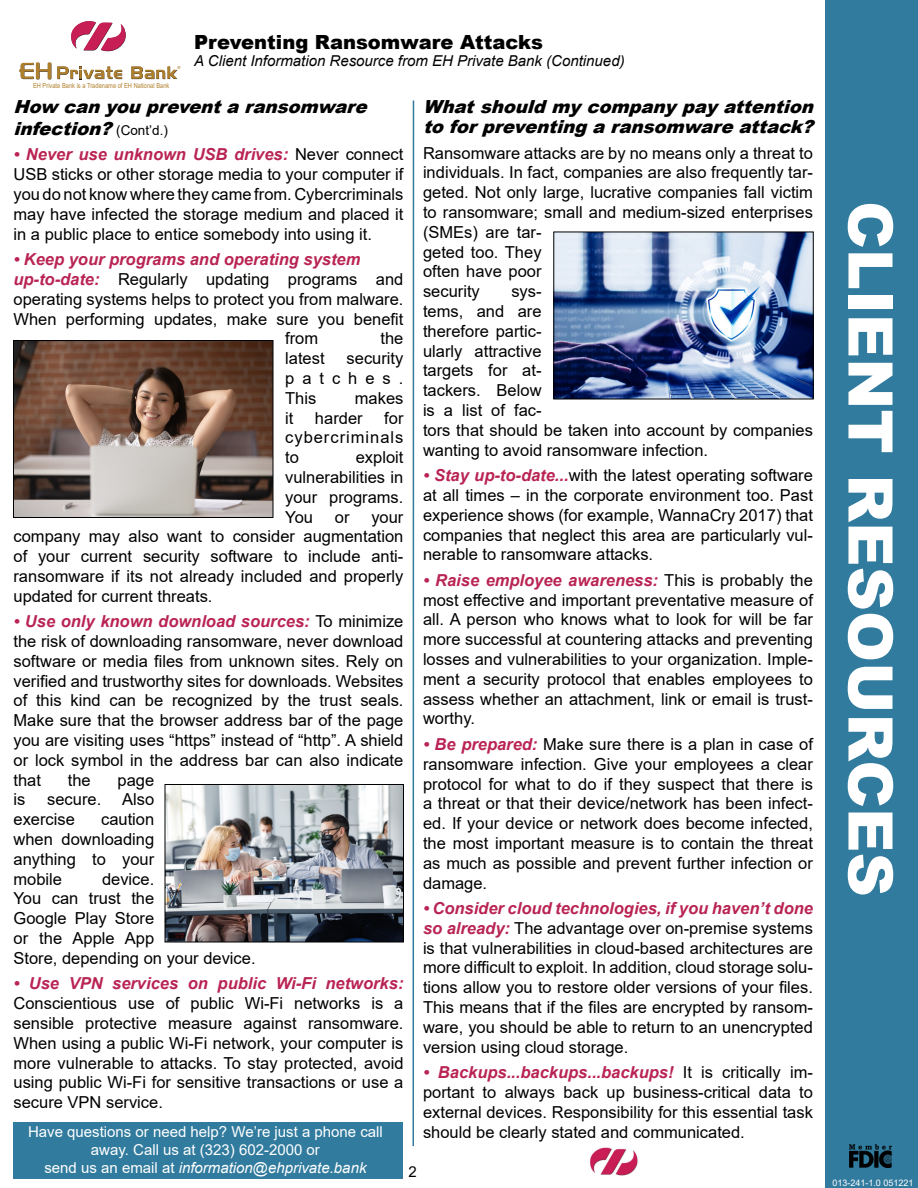
<style>
.page{position:relative;width:918px;height:1188px;background:#fff}
.page>*{position:absolute;margin:0;border:0;box-sizing:border-box;transform-origin:0 0}
.t1{font:900 61.5px "Arial";color:#fff}
.t2{font:900 19.5px "Arial";color:#000}
.t3{font:italic 900 18px/19.8px "Arial";color:#000}
.t4{font:16.5px/19.8px "Arial";color:#000;text-align:justify}
.t5{font:italic 700 16.5px "Arial";color:#b92454}
.t6{font:15px/18px "Arial";color:#fff;text-align:center}
.t7{font:italic 15px "Arial";color:#000}
.t8{font:italic 15px "Arial";color:#fff}
.t9{font:15px "Arial";color:#000}
.t10{font:9px "Arial";color:#fff}
.t11{font:8.7px "Myriad Pro";color:#b1822f}
.t12{font:7.05px "Arial Narrow";color:#b1822f}
.s1{font-weight:400;font-style:normal;font-size:13.5px}
.s2{font-weight:700;font-style:italic;color:#b92454}
.s3{font-style:normal}
</style>
<div class="page">
<div style="left:825px;top:0;width:93px;height:1188px;background:#317b9e"></div>
<hr style="left:413px;top:101px;width:1px;height:1045px;background:#317b9e">
<svg style="left:57px;top:66px;width:65px;height:13px"></svg>
<svg style="left:19px;top:62px;width:32px;height:17px"></svg>
<svg style="left:71px;top:21px;width:55px;height:31px"></svg>
<svg style="left:131px;top:66px;width:46px;height:13px"></svg>
<img style="left:15px;top:342px;width:256px;height:174px">
<div style="left:13px;top:340px;width:260px;height:178px;border:1px solid #000"></div>
<img style="left:167px;top:786px;width:235px;height:154px">
<div style="left:165px;top:784px;width:239px;height:158px;border:1px solid #000"></div>
<img style="left:556px;top:234px;width:255px;height:163px">
<img style="left:590px;top:1147px;width:48px;height:29px">
<div style="left:14px;top:1122px;width:390px;height:57px;background:#317b9e"></div>
<img style="left:849px;top:1145px;width:43px;height:23px">
<p class="t12" style="left:33px;top:80px;width:138px">EH Private Bank is a Tradename of EH National Bank</p>
<p class="t11" style="left:177px;top:64px;width:5px">®</p>
<p class="t2" style="left:194px;top:28px;width:350px">Preventing Ransomware Attacks</p>
<p class="t7" style="left:194px;top:51px;width:432px">A Client Information Resource from EH Private Bank (Continued)</p>
<p class="t3" style="left:14px;top:97px;width:362px">How canyoupreventaransomware</p>
<p class="t3" style="left:14px;top:118px;width:156px">infection? <span class="s1">( C o n t ’ d . )</span></p>
<p class="t4" style="left:14px;top:145px;width:391px"><span class="s2">• Never use unknown USB drives:</span> Never connect USB sticks or other storage media to your computer if you do not know where they came from. Cybercriminals may have infected the storage medium and placed it in a public place to entice somebody into using it.</p>
<p class="t5" style="left:14px;top:248px;width:348px">• Keep your programs and operating system</p>
<p class="t4" style="left:14px;top:269px;width:391px"><span class="s2">up-to-date:</span> Regularly updating programs and</p>
<p class="t4" style="left:14px;top:289px;width:391px">operating systems helps to protect you from malware.</p>
<p class="t4" style="left:14px;top:309px;width:391px">When performing updates, make sure you benefit</p>
<p class="t4" style="left:285px;top:329px;width:34px">from</p>
<p class="t4" style="left:381px;top:329px;width:24px">the</p>
<p class="t4" style="left:285px;top:348px;width:41px">latest</p>
<p class="t3" style="left:423px;top:97px;width:399px">Whatshouldmycompanypayattention toforpreventingaransomwareattack?</p>
<p class="t4" style="left:423px;top:143px;width:392px;text-align:left">Ransomware attacks are by no means only a threat to individuals. In fact, companies are also frequently tar&shy;geted. Not only large, lucrative companies fall victim to ransomware; small and medium-sized enterprises (SMEs) are tar-<br>geted too. They<br>often have poor<br>security</p>
<p class="t4" style="left:423px;top:281px;width:391px;text-align:left;text-indent:88px">sys-<br>tems, and are<br>therefore partic-<br>ularly attractive<br>targets for at-<br>tackers. Below<br>is a list of fac-<br>tors that should be taken into account by companies wanting to avoid ransomware infection.</p>
<p class="t4" style="left:423px;top:465px;width:392px"><span class="s2">• Stay up-to-date...</span>with the latest operating software at all times – in the corporate environment too. Past experience shows (for example, WannaCry 2017) that companies that neglect this area are particularly vul&shy;nerable to ransomware attacks.</p>
<p class="t4" style="left:423px;top:570px;width:392px"><span class="s2">• Raise employee awareness:</span> This is probably the most effective and important preventative measure of all. A person who knows what to look for will be far more successful at countering attacks and preventing losses and vulnerabilities to your organization. Imple&shy;ment a security protocol that enables employees to assess whether an attachment, link or email is trust&shy;worthy.</p>
<p class="t4" style="left:423px;top:734px;width:392px"><span class="s2">• Be prepared:</span> Make sure there is a plan in case of ransomware infection. Give your employees a clear protocol for what to do if they suspect that there is a threat or that their device/network has been infect&shy;ed. If your device or network does become infected, the most important measure is to contain the threat as much as possible and prevent further infection or damage.</p>
<p class="t4" style="left:423px;top:898px;width:392px"><span class="s2">• Consider cloud technologies, if you haven’t done so already:</span> The advantage over on-premise systems is that vulnerabilities in cloud-based architectures are more difficult to exploit. In addition, cloud storage solu&shy;tions allow you to restore older versions of your files.<br>This means that if the files are encrypted by ransom&shy;ware, you should be able to return to an unencrypted version using cloud storage.</p>
<p class="t4" style="left:423px;top:1062px;width:391px"><span class="s2">• Backups...backups...backups!</span> It is critically im&shy;portant to always back up business-critical data to external devices. Responsibility for this essential task should be clearly stated and communicated.</p>
<p class="t4" style="left:285px;top:348px;width:120px;text-indent:61px">security patches.<br>This</p>
<p class="t4" style="left:355px;top:388px;width:50px">makes</p>
<p class="t4" style="left:285px;top:408px;width:120px;text-indent:99px">for cybercriminals to</p>
<p class="t4" style="left:285px;top:408px;width:10px">it</p>
<p class="t4" style="left:315px;top:408px;width:49px">harder</p>
<p class="t4" style="left:285px;top:447px;width:120px;text-indent:71px">exploit vulnerabilities in your programs.<br>You</p>
<p class="t4" style="left:14px;top:507px;width:391px;text-indent:358px">your company may also want to consider augmentation of your current security software to include anti&shy;ransomware if its not already included and properly updated for current threats.</p>
<p class="t4" style="left:14px;top:611px;width:392px"><span class="s2">• Use only known download sources:</span> To minimize the risk of downloading ransomware, never download software or media files from unknown sites. Rely on verified and trustworthy sites for downloads. Websites of this kind can be recognized by the trust seals.<br>Make sure that the browser address bar of the page you are visiting uses “https” instead of “http”. A shield or lock symbol in the address bar can also indicate that</p>
<p class="t4" style="left:335px;top:507px;width:16px">or</p>
<p class="t4" style="left:68px;top:770px;width:24px">the</p>
<p class="t4" style="left:118px;top:770px;width:38px">page</p>
<p class="t4" style="left:14px;top:790px;width:13px">is</p>
<p class="t4" style="left:47px;top:790px;width:56px">secure.</p>
<p class="t4" style="left:122px;top:790px;width:34px">Also</p>
<p class="t4" style="left:14px;top:809px;width:63px">exercise</p>
<p class="t4" style="left:14px;top:809px;width:142px;text-indent:88px">caution when downloading anything to your mobile</p>
<p class="t4" style="left:14px;top:869px;width:244px;text-align:left;text-indent:89px">device.<br>You can trust the<br>Google Play Store<br>or the Apple App<br>Store, depending on your device.</p>
<p class="t4" style="left:14px;top:974px;width:392px"><span class="s2">• Use VPN services on public Wi-Fi networks:<br></span>Conscientious use of public Wi-Fi networks is a sensible protective measure against ransomware.<br>When using a public Wi-Fi network, your computer is more vulnerable to attacks. To stay protected, avoid using public Wi-Fi for sensitive transactions or use a secure VPN service.</p>
<p class="t6" style="left:28px;top:1122px;width:356px">Have questions or need help? We’re just a phone call away. Call us at (323) 602-2000 or</p>
<p class="t8" style="left:44px;top:1158px;width:324px"><span class="s3">send us an email at</span> information@ehprivate.bank</p>
<p class="t9" style="left:408px;top:1161px;width:10px">2</p>
<p class="t1" style="left:915px;top:201px;width:697px;rotate:90deg">CLIENT RESOURCES</p>
<p class="t10" style="left:832px;top:1176px;width:83px">013-241-1.0 051221</p>
</div>
